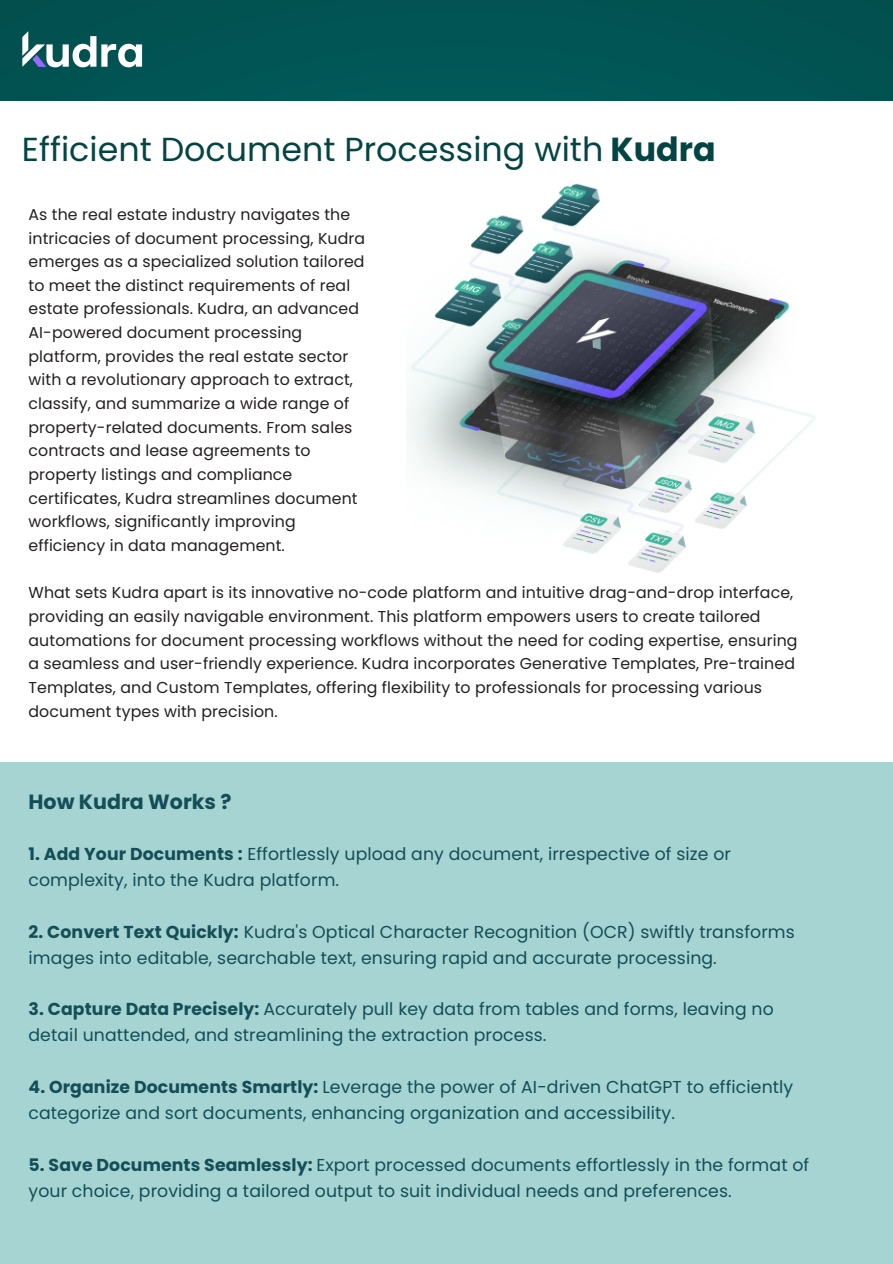
<style>
.page{position:relative;width:893px;height:1264px;background:#fff}
.page>*{position:absolute;margin:0;border:0;box-sizing:border-box;transform-origin:0 0}
.t1{font:33.3px "Poppins";color:#044442}
.t2{font:700 20.55px "Poppins";color:#144e57}
.t3{font:17.25px/25.8px "Poppins";letter-spacing:.005em;color:#144e57}
.t4{font:15.75px/23.7px "Poppins";letter-spacing:.005em;color:#231f20}
.s1{font-weight:700}
</style>
<div class="page">
<div style="left:0;top:0;width:892px;height:100px;background:#015554"></div>
<svg style="left:22px;top:31px;width:120px;height:36px"></svg>
<img style="left:406px;top:183px;width:409px;height:390px">
<div style="left:0;top:762px;width:892px;height:501px;background:#a6d4d2"></div>
<p class="t1" style="left:22px;top:125px;width:695px">Efficient Document Processing with <span class="s1">Kudra</span></p>
<p class="t4" style="left:29px;top:202px;width:338px">As the real estate industry navigates the intricacies of document processing, Kudra emerges as a specialized solution tailored to meet the distinct requirements of real estate professionals. Kudra, an advanced AI-powered document processing platform, provides the real estate sector with a revolutionary approach to extract, classify, and summarize a wide range of property-related documents. From sales contracts and lease agreements to property listings and compliance certificates, Kudra streamlines document workflows, significantly improving efficiency in data management.</p>
<p class="t4" style="left:29px;top:581px;width:770px">What sets Kudra apart is its innovative no-code platform and intuitive drag-and-drop interface, providing an easily navigable environment. This platform empowers users to create tailored automations for document processing workflows without the need for coding expertise, ensuring a seamless and user-friendly experience. Kudra incorporates Generative Templates, Pre-trained Templates, and Custom Templates, offering flexibility to professionals for processing various document types with precision.</p>
<p class="t2" style="left:29px;top:787px;width:204px">How Kudra Works ?</p>
<p class="t3" style="left:29px;top:841px;width:704px"><span class="s1">1. Add Your Documents :</span> Effortlessly upload any document, irrespective of size or complexity, into the Kudra platform.</p>
<p class="t3" style="left:29px;top:918px;width:767px"><span class="s1">2. Convert Text Quickly:</span> Kudra's Optical Character Recognition (OCR) swiftly transforms images into editable, searchable text, ensuring rapid and accurate processing.</p>
<p class="t3" style="left:29px;top:996px;width:746px"><span class="s1">3. Capture Data Precisely:</span> Accurately pull key data from tables and forms, leaving no detail unattended, and streamlining the extraction process.</p>
<p class="t3" style="left:29px;top:1073px;width:766px"><span class="s1">4. Organize Documents Smartly:</span> Leverage the power of AI-driven ChatGPT to efficiently categorize and sort documents, enhancing organization and accessibility.</p>
<p class="t3" style="left:29px;top:1151px;width:782px"><span class="s1">5. Save Documents Seamlessly:</span> Export processed documents effortlessly in the format of your choice, providing a tailored output to suit individual needs and preferences.</p>
</div>
